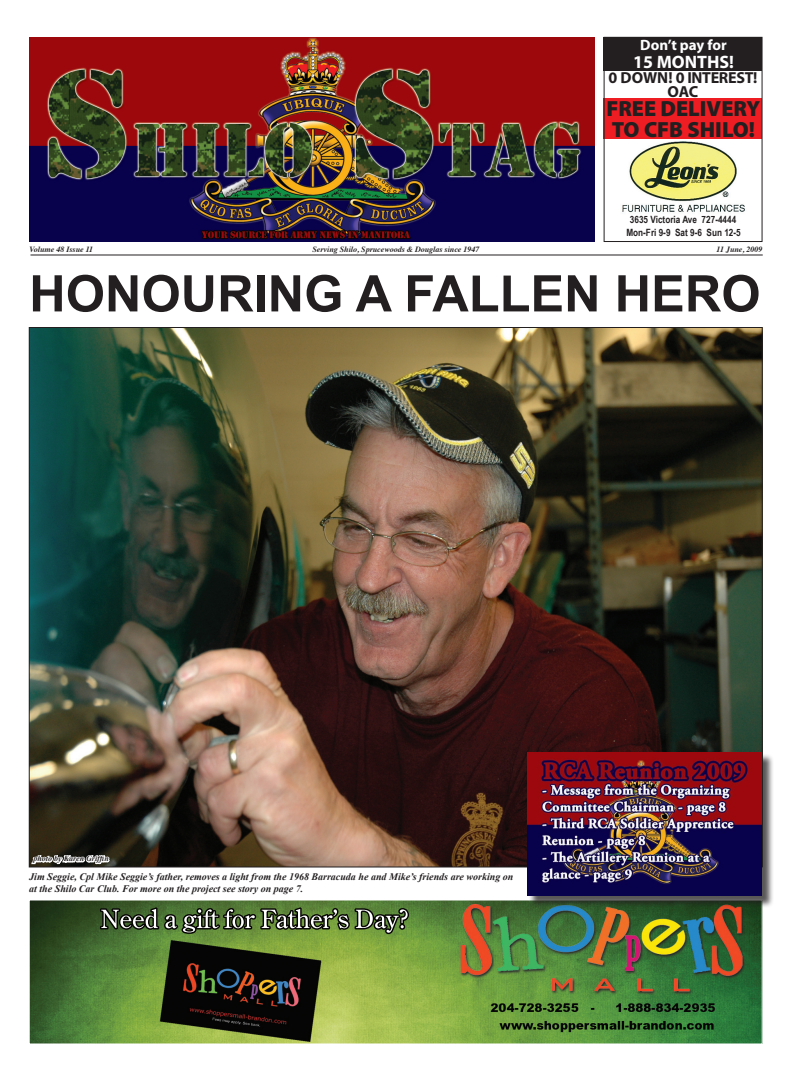
<style>
.page{position:relative;width:792px;height:1080px;background:#fff}
.page>*{position:absolute;margin:0;border:0;box-sizing:border-box;transform-origin:0 0}
.t1{font:700 50.5px "Arial";color:#231f20}
.t2{font:900 22px/21px "Myriad Pro";color:#231f20}
.t3{font:700 18px "Myriad Pro";color:#fff}
.t4{font:700 16px/14px "Myriad Pro";letter-spacing:-.02em;color:#231f20;text-align:center}
.t5{font:700 15px "Myriad Pro";color:#fff}
.t6{font:italic 700 10px/12px "Times New Roman";color:#231f20}
.t7{font:700 10px/12.8px "Arial Narrow";color:#231f20;text-align:center}
.t8{font:italic 700 8px "Times";color:#231f20}
.t9{font:italic 700 8px "Times New Roman";color:#231f20}
</style>
<div class="page">
<hr style="left:30px;top:255px;width:733px;height:1px;background:#231f20">
<img style="left:622px;top:141px;width:123px;height:72px">
<div style="left:604px;top:98px;width:158px;height:41px;background:#ee1d23"></div>
<div style="left:604px;top:37px;width:158px;height:33px;background:#231f20"></div>
<div style="left:604px;top:37px;width:159px;height:205px;border:1px solid #231f20"></div>
<img style="left:30px;top:37px;width:564px;height:205px">
<img style="left:31px;top:902px;width:730px;height:140px">
<img style="left:119px;top:907px;width:192px;height:23px">
<img style="left:111px;top:909px;width:297px;height:19px">
<img style="left:31px;top:329px;width:730px;height:536px">
<svg style="left:30px;top:770px;width:81px;height:180px"></svg>
<div style="left:529px;top:754px;width:245px;height:154px;background:#231f20;opacity:.75"></div>
<img style="left:527px;top:752px;width:235px;height:144px">
<h3 class="t5" style="left:640px;top:35px;width:88px">Don’t pay for</h3>
<h3 class="t3" style="left:633px;top:50px;width:102px">15 MONTHS!</h3>
<p class="t4" style="left:608px;top:70px;width:150px">0 DOWN! 0 INTEREST!<br>OAC</p>
<h2 class="t2" style="left:606px;top:97px;width:156px">FREE DELIVERY<br>TO CFB SHILO!</h2>
<p class="t7" style="left:626px;top:213px;width:116px">3635 Victoria Ave 727-4444<br>Mon-Fri 9-9 Sat 9-6 Sun 12-5</p>
<p class="t8" style="left:29px;top:241px;width:65px">Volume 48 Issue 11</p>
<p class="t8" style="left:313px;top:242px;width:168px">Serving Shilo, Sprucewoods &amp; Douglas since 1947</p>
<p class="t8" style="left:716px;top:242px;width:48px">11 June, 2009</p>
<p class="t1" style="left:29px;top:265px;width:733px">HONOURING A FALLEN HERO</p>
<p class="t9" style="left:34px;top:854px;width:77px">photo by Karen Griffin</p>
<p class="t6" style="left:29px;top:871px;width:486px">Jim Seggie, Cpl Mike Seggie’s father, removes a light from the 1968 Barracuda he and Mike’s friends are working on at the Shilo Car Club. For more on the project see story on page 7.</p>
</div>
